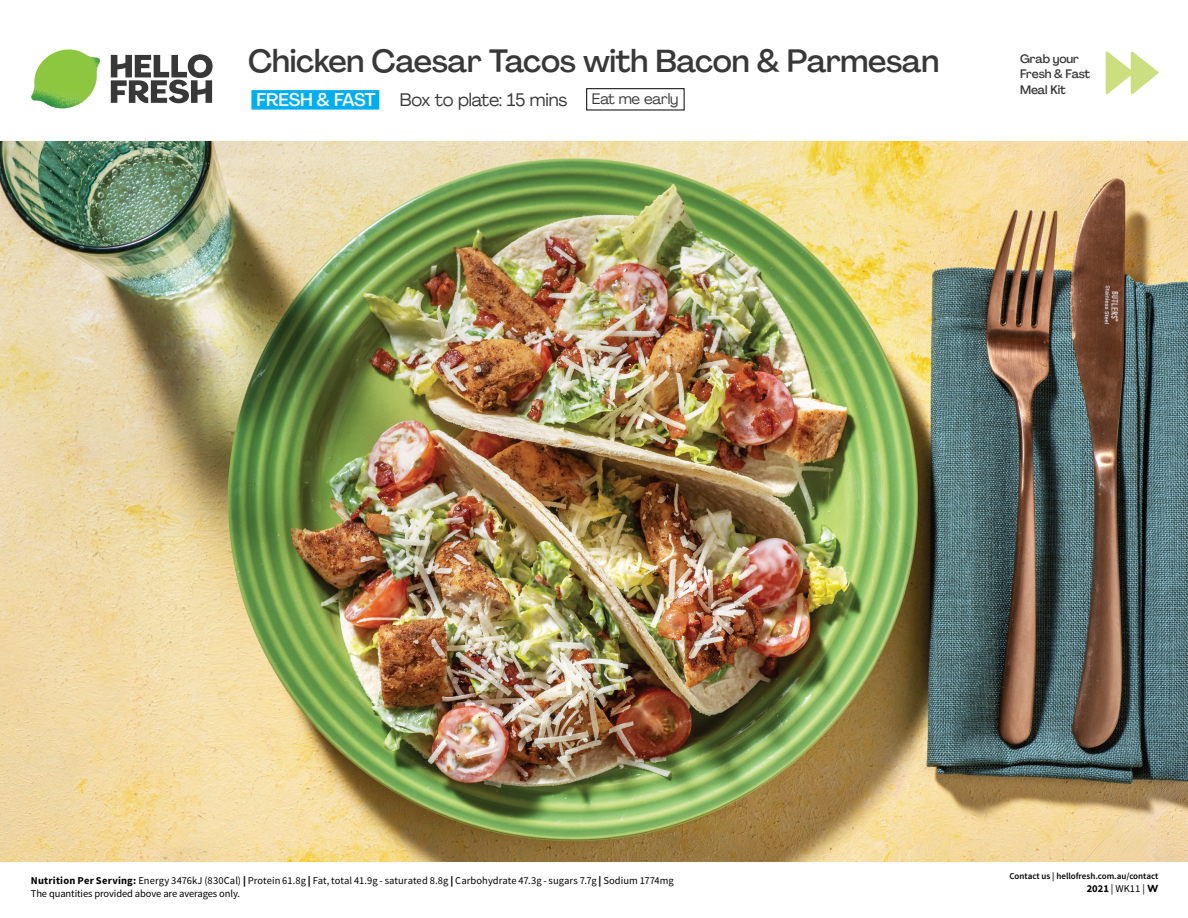
<style>
.page{position:relative;width:1188px;height:918px;background:#fff}
.page>*{position:absolute;margin:0;border:0;box-sizing:border-box;transform-origin:0 0}
.t1{font:500 31.5px "Agrandir";letter-spacing:-.015em;color:#383839}
.t2{font:18px "Agrandir";letter-spacing:-.01em;color:#383839}
.t3{font:500 18px "Agrandir";letter-spacing:-.01em;color:#fff}
.t4{font:15px "Agrandir";letter-spacing:-.01em;color:#383839}
.t5{font:500 12px/15.3px "Agrandir";letter-spacing:-.01em;color:#383839}
.t6{font:10.5px/13.5px "Source Sans Pro";color:#000}
.t7{font:600 9px "Source Sans Pro";color:#000}
.s1{font-weight:700}
.s2{font-weight:900}
.s3{font-family:"Gotham";font-weight:700;font-size:10.2px}
</style>
<div class="page">
<svg style="left:1106px;top:51px;width:52px;height:43px"></svg>
<svg style="left:111px;top:54px;width:102px;height:49px"></svg>
<img style="left:31px;top:49px;width:69px;height:59px">
<div style="left:251px;top:90px;width:128px;height:20px;background:#00aeef"></div>
<img style="left:0;top:142px;width:1188px;height:719px">
<h1 class="t1" style="left:248px;top:41px;width:693px">Chicken Caesar Tacos with Bacon &amp; Parmesan</h1>
<h2 class="t3" style="left:257px;top:89px;width:121px">FRESH &amp; FAST</h2>
<h2 class="t2" style="left:400px;top:89px;width:169px">Box to plate: 15 mins</h2>
<h3 class="t4" style="left:592px;top:89px;width:88px">Eat me early</h3>
<p class="t5" style="left:1020px;top:51px;width:72px">Grab your<br>Fresh &amp; Fast<br>Meal Kit</p>
<p class="t6" style="left:31px;top:874px;width:645px"><span class="s1">Nutrition Per Serving:</span> Energy 3476kJ (830Cal) <span class="s2">|</span> Protein 61.8g <span class="s2">|</span> Fat, total 41.9g - saturated 8.8g <span class="s2">|</span> Carbohydrate 47.3g - sugars 7.7g <span class="s2">|</span> Sodium 1774mg<br>The quantities provided above are averages only.</p>
<p class="t7" style="left:1009px;top:870px;width:151px">Contact us | hellofresh.com.au/contact</p>
<p class="t6" style="left:1087px;top:882px;width:73px"><span class="s1">2021</span> | WK11 | <span class="s3">W</span></p>
</div>
